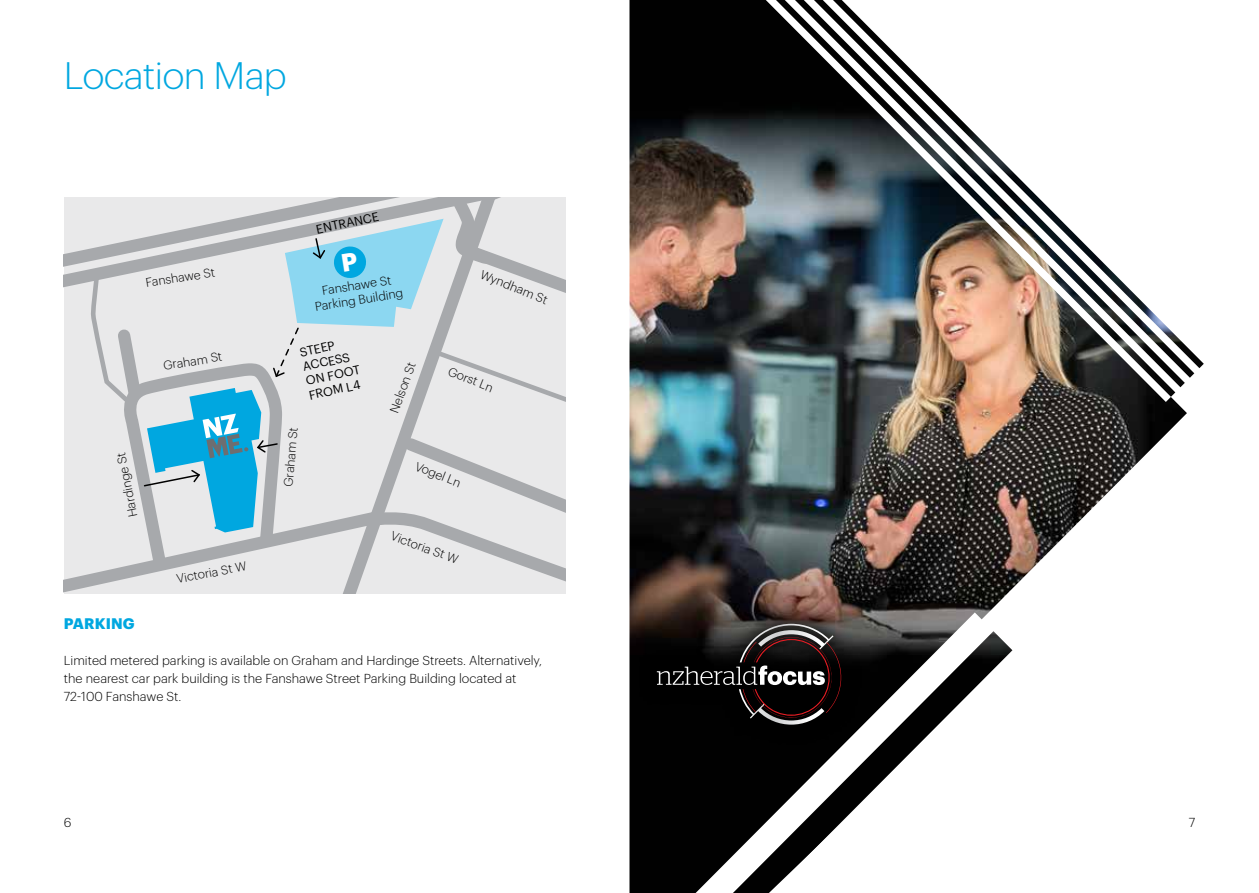
<style>
.page{position:relative;width:1259px;height:893px;background:#fff}
.page>*{position:absolute;margin:0;border:0;box-sizing:border-box;transform-origin:0 0}
.t1{font:300 37.5px "Graphik";letter-spacing:-.02em;color:#00a7e0}
.t2{font:700 15px "Graphik";letter-spacing:.005em;color:#00a7e0}
.t3{font:300 12.75px/18px "Graphik";color:#000}
.t4{font:300 12.3px/14.5px "Graphik";color:#000;text-align:center}
.t5{font:12.3px/14.5px "Graphik";color:#000}
</style>
<div class="page">
<img style="left:629px;top:0;width:66px;height:893px">
<img style="left:695px;top:0;width:509px;height:893px">
<svg style="left:637px;top:603px;width:224px;height:142px;background:#221b18"></svg>
<svg style="left:657px;top:624px;width:189px;height:101px;background:#252121"></svg>
<svg style="left:64px;top:197px;width:502px;height:396px;background:#cdd9df"></svg>
<h1 class="t1" style="left:64px;top:48px;width:224px">Location Map</h1>
<p class="t5" style="left:315px;top:221px;width:65px;rotate:-12deg">ENTRANCE</p>
<p class="t4" style="left:144px;top:275px;width:72px;rotate:-9deg">Fanshawe St</p>
<p class="t4" style="left:311px;top:284px;width:90px;rotate:-9deg">Fanshawe St<br>Parking Building</p>
<p class="t4" style="left:162px;top:357px;width:61px;rotate:-9deg">Graham St</p>
<p class="t5" style="left:298px;top:344px;width:57px;rotate:-12deg">STEEP<br>ACCESS<br>ON FOOT<br>FROM L4</p>
<p class="t4" style="left:386px;top:410px;width:55px;rotate:-70deg">Nelson St</p>
<p class="t4" style="left:484px;top:266px;width:73px;rotate:22deg">Wyndham St</p>
<p class="t4" style="left:452px;top:363px;width:49px;rotate:22deg">Gorst Ln</p>
<p class="t4" style="left:125px;top:519px;width:67px;rotate:-101deg">Hardinge St</p>
<p class="t4" style="left:175px;top:571px;width:73px;rotate:-11deg">Victoria St W</p>
<p class="t4" style="left:280px;top:486px;width:61px;rotate:-85deg">Graham St</p>
<p class="t4" style="left:419px;top:458px;width:50px;rotate:22deg">Vogel Ln</p>
<p class="t4" style="left:394px;top:527px;width:73px;rotate:20deg">Victoria St W</p>
<p class="t2" style="left:64px;top:612px;width:72px">PARKING</p>
<p class="t3" style="left:64px;top:651px;width:480px">Limited metered parking is available on Graham and Hardinge Streets. Alternatively, the nearest car park building is the Fanshawe Street Parking Building located at<br>72-100 Fanshawe St.</p>
<p class="t3" style="left:64px;top:813px;width:9px">6</p>
<p class="t3" style="left:1188px;top:813px;width:8px">7</p>
</div>
